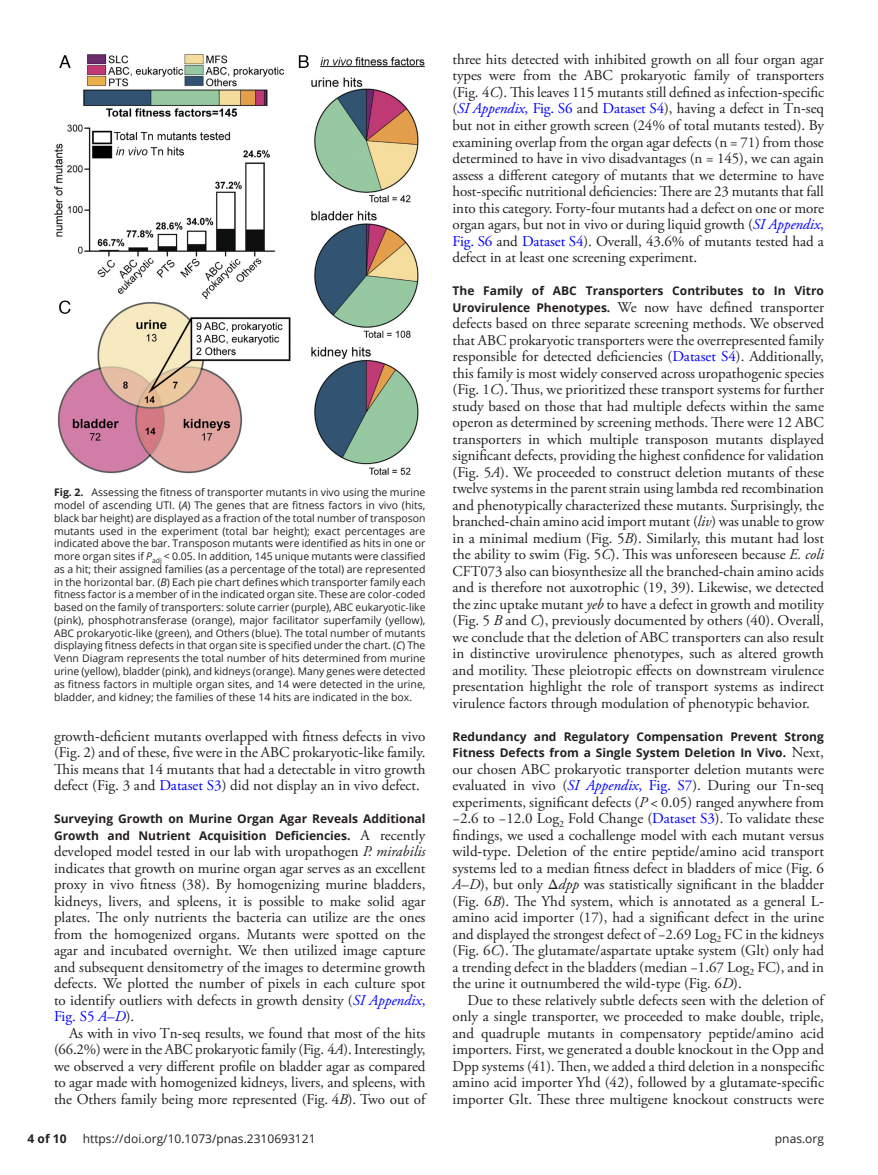
<style>
.page{position:relative;width:878px;height:1175px;background:#fff}
.page>*{position:absolute;margin:0;border:0;box-sizing:border-box;transform-origin:0 0}
.t1{font:15px/16.5px "Adobe Garamond Pro";color:#231f20;text-align:justify}
.t2{font:700 12px/16.5px "Open Sans";color:#231f20}
.t3{font:12px "Open Sans";color:#231f20}
.t4{font:10.5px/12.8px "Open Sans";color:#231f20;text-align:justify}
.s1{font-weight:700}
.s2{font-style:italic}
.s3{font-family:"STIX"}
.s4{color:#00f}
.s5{font-family:"Adobe Garamond Pro";font-weight:400;font-size:15px}
.s6{font-style:italic;color:#00f}
.s7{font-family:"Open Sans";font-weight:700;font-size:12px}
</style>
<div class="page">
<img style="left:55px;top:54px;width:370px;height:420px">
<p class="t4" style="left:54px;top:486px;width:373px"><span class="s1">Fig. 2.</span> Assessing the fitness of transporter mutants in vivo using the murine model of ascending UTI. (<span class="s2">A</span>) The genes that are fitness factors in vivo (hits, black bar height) are displayed as a fraction of the total number of transposon mutants used in the experiment (total bar height); exact percentages are indicated above the bar. Transposon mutants were identified as hits in one or more organ sites if <span class="s2">P</span><sub>adj</sub> &lt; 0.05. In addition, 145 unique mutants were classified as a hit; their assigned families (as a percentage of the total) are represented in the horizontal bar. (<span class="s2">B</span>) Each pie chart defines which transporter family each fitness factor is a member of in the indicated organ site. These are color<span class="s3">-</span>coded based on the family of transporters: solute carrier (purple), ABC eukaryotic<span class="s3">-</span>like (pink), phosphotransferase (orange), major facilitator superfamily (yellow), ABC prokaryotic<span class="s3">-</span>like (green), and Others (blue). The total number of mutants displaying fitness defects in that organ site is specified under the chart. (<span class="s2">C</span>) The Venn Diagram represents the total number of hits determined from murine urine (yellow), bladder (pink), and kidneys (orange). Many genes were detected as fitness factors in multiple organ sites, and 14 were detected in the urine, bladder, and kidney; the families of these 14 hits are indicated in the box.</p>
<p class="t1" style="left:54px;top:728px;width:373px">growth<span class="s3">-</span>deficient mutants overlapped with fitness defects in vivo (Fig. 2) and of these, five were in the ABC prokaryotic<span class="s3">-</span>like family.<br>This means that 14 mutants that had a detectable in vitro growth defect (Fig. 3 and <span class="s4">Dataset S3</span>) did not display an in vivo defect.</p>
<p class="t2" style="left:54px;top:810px;width:373px">Surveying Growth on Murine Organ Agar Reveals Additional<br>Growth and Nutrient Acquisition Deficiencies. <span class="s5">A recently</span></p>
<p class="t1" style="left:54px;top:843px;width:373px">developed model tested in our lab with uropathogen <span class="s2">P. mirabilis </span>indicates that growth on murine organ agar serves as an excellent proxy in vivo fitness (38). By homogenizing murine bladders, kidneys, livers, and spleens, it is possible to make solid agar plates. The only nutrients the bacteria can utilize are the ones from the homogenized organs. Mutants were spotted on the agar and incubated overnight. We then utilized image capture and subsequent densitometry of the images to determine growth defects. We plotted the number of pixels in each culture spot to identify outliers with defects in growth density (<span class="s6">SI Appendix</span><span class="s4">, Fig. S5</span> <span class="s6">A</span><span class="s4">–</span><span class="s6">D</span>).</p>
<p class="t1" style="left:54px;top:1025px;width:373px;text-indent:15px">As with in vivo Tn<span class="s3">-</span>seq results, we found that most of the hits (66.2%) were in the ABC prokaryotic family (Fig. 4<span class="s2">A</span>). Interestingly, we observed a very different profile on bladder agar as compared to agar made with homogenized kidneys, livers, and spleens, with the Others family being more represented (Fig. 4<span class="s2">B</span>). Two out of</p>
<p class="t1" style="left:452px;top:51px;width:373px">three hits detected with inhibited growth on all four organ agar types were from the ABC prokaryotic family of transporters (Fig. 4<span class="s2">C</span>). This leaves 115 mutants still defined as infection<span class="s3">-</span>specific (<span class="s6">SI Appendix</span><span class="s4">, Fig. S6</span> and <span class="s4">Dataset S4</span>), having a defect in Tn<span class="s3">-</span>seq but not in either growth screen (24% of total mutants tested). By examining overlap from the organ agar defects (n = 71) from those determined to have in vivo disadvantages (n = 145), we can again assess a different category of mutants that we determine to have host<span class="s3">-</span>specific nutritional deficiencies: There are 23 mutants that fall into this category. Forty<span class="s3">-</span>four mutants had a defect on one or more organ agars, but not in vivo or during liquid growth (<span class="s6">SI Appendix</span><span class="s4">, Fig. S6</span> and <span class="s4">Dataset S4</span>). Overall, 43.6% of mutants tested had a defect in at least one screening experiment.</p>
<p class="t2" style="left:452px;top:282px;width:373px">The Family of ABC Transporters Contributes to In Vitro</p>
<p class="t1" style="left:452px;top:299px;width:373px"><span class="s7">Urovirulence Phenotypes.</span> We now have defined transporter defects based on three separate screening methods. We observed that ABC prokaryotic transporters were the overrepresented family responsible for detected deficiencies (<span class="s4">Dataset S4</span>). Additionally, this family is most widely conserved across uropathogenic species (Fig. 1<span class="s2">C</span>). Thus, we prioritized these transport systems for further study based on those that had multiple defects within the same operon as determined by screening methods. There were 12 ABC transporters in which multiple transposon mutants displayed significant defects, providing the highest confidence for validation (Fig. 5<span class="s2">A</span>). We proceeded to construct deletion mutants of these twelve systems in the parent strain using lambda red recombination and phenotypically characterized these mutants. Surprisingly, the branched<span class="s3">-</span>chain amino acid import mutant (<span class="s2">liv</span>) was unable to grow in a minimal medium (Fig. 5<span class="s2">B</span>). Similarly, this mutant had lost the ability to swim (Fig. 5<span class="s2">C</span>). This was unforeseen because <span class="s2">E. coli </span>CFT073 also can biosynthesize all the branched<span class="s3">-</span>chain amino acids and is therefore not auxotrophic (19, 39). Likewise, we detected the zinc uptake mutant <span class="s2">yeb</span> to have a defect in growth and motility (Fig. 5 <span class="s2">B</span> and <span class="s2">C</span>), previously documented by others (40). Overall, we conclude that the deletion of ABC transporters can also result in distinctive urovirulence phenotypes, such as altered growth and motility. These pleiotropic effects on downstream virulence presentation highlight the role of transport systems as indirect virulence factors through modulation of phenotypic behavior.</p>
<p class="t2" style="left:452px;top:728px;width:373px">Redundancy and Regulatory Compensation Prevent Strong<br>Fitness Defects from a Single System Deletion In Vivo. <span class="s5">Next,</span></p>
<p class="t1" style="left:452px;top:761px;width:373px">our chosen ABC prokaryotic transporter deletion mutants were evaluated in vivo (<span class="s6">SI Appendix</span><span class="s4">, Fig. S7</span>). During our Tn<span class="s3">-</span>seq experiments, significant defects (<span class="s2">P</span> &lt; 0.05) ranged anywhere from −2.6 to −12.0 Log<sub>2</sub> Fold Change (<span class="s4">Dataset S3</span>). To validate these findings, we used a cochallenge model with each mutant versus wild<span class="s3">-</span>type. Deletion of the entire peptide/amino acid transport systems led to a median fitness defect in bladders of mice (Fig. 6<br><span class="s2">A</span>–<span class="s2">D</span>), but only <span class="s3">Δ</span><span class="s2">dpp</span> was statistically significant in the bladder (Fig. 6<span class="s2">B</span>). The Yhd system, which is annotated as a general L&shy;amino acid importer (17), had a significant defect in the urine and displayed the strongest defect of −2.69 Log<sub>2</sub> FC in the kidneys (Fig. 6<span class="s2">C</span>). The glutamate/aspartate uptake system (Glt) only had a trending defect in the bladders (median −1.67 Log<sub>2</sub> FC), and in the urine it outnumbered the wild<span class="s3">-</span>type (Fig. 6<span class="s2">D</span>).</p>
<p class="t1" style="left:452px;top:992px;width:373px;text-indent:15px">Due to these relatively subtle defects seen with the deletion of only a single transporter, we proceeded to make double, triple, and quadruple mutants in compensatory peptide/amino acid importers. First, we generated a double knockout in the Opp and Dpp systems (41). Then, we added a third deletion in a nonspecific amino acid importer Yhd (42), followed by a glutamate<span class="s3">-</span>specific importer Glt. These three multigene knockout constructs were</p>
<p class="t2" style="left:28px;top:1130px;width:40px">4 of 10</p>
<p class="t3" style="left:83px;top:1130px;width:234px">https://doi.org/10.1073/pnas.2310693121</p>
<p class="t3" style="left:774px;top:1130px;width:51px">pnas.org</p>
</div>
